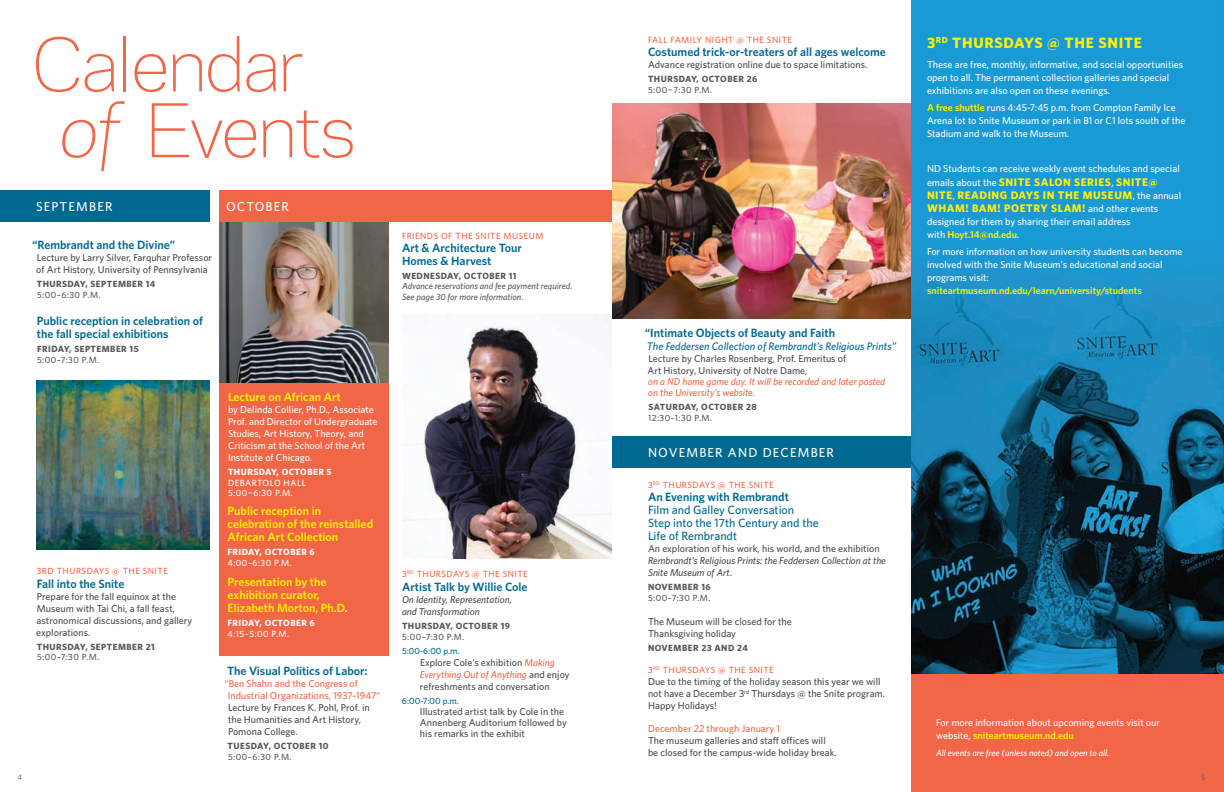
<style>
.page{position:relative;width:1224px;height:792px;background:#fff}
.page>*{position:absolute;margin:0;border:0;box-sizing:border-box;transform-origin:0 0}
.t1{font:700 15px "Whitney HTF";letter-spacing:.05em;color:#fff101}
.t2{font:500 13px "Whitney HTF";letter-spacing:.09em;color:#fff}
.t3{font:600 12px/13px "Whitney HTF";color:#006991}
.t4{font:600 12px/13px "Whitney HTF";color:#fff101}
.t5{font:500 12px/13px "Whitney HTF";color:#006991}
.t6{font:700 11px/13.2px "Whitney HTF";letter-spacing:.05em;color:#fff101}
.t7{font:italic 500 11px "Whitney HTF";color:#006991}
.t8{font:500 10px/12px "Whitney HTF";color:#4b4c4d}
.t9{font:500 10px/13px "Whitney HTF";color:#fff}
.t10{font:italic 500 10px/12px "Whitney HTF";color:#4b4c4d}
.t11{font:500 10px/12px "Whitney HTF";color:#f26648}
.t12{font:italic 500 10px/11px "Whitney HTF";color:#f26648}
.t13{font:700 9px "Whitney HTF";letter-spacing:.05em;color:#57585a}
.t14{font:500 9px "Whitney HTF";letter-spacing:.05em;color:#f26648}
.t15{font:500 9px "Whitney HTF";letter-spacing:.05em;color:#57585a}
.t16{font:italic 500 9px "Whitney HTF";color:#57585a}
.t17{font:500 9px/10.8px "Whitney HTF";letter-spacing:.05em;color:#fff}
.t18{font:700 9px "Whitney HTF";letter-spacing:.05em;color:#fff}
.t19{font:italic 500 9px "Whitney HTF";color:#fff}
.t20{font:500 9px "Whitney HTF";color:#006991}
.t21{font:8px "Whitney HTF";color:#57585a}
.s1{color:#fff}
.s2{font-style:italic;color:#f26648}
.s3{font-weight:600}
.s4{font-style:normal}
.s5{font-weight:600;color:#fff101}
.s6{font-weight:500;font-size:10px;color:#fff}
</style>
<div class="page">
<div style="left:912px;top:644px;width:312px;height:148px;background:#f26648"></div>
<div style="left:612px;top:436px;width:344px;height:32px;background:#006991"></div>
<img style="left:219px;top:221px;width:170px;height:162px">
<div style="left:219px;top:383px;width:170px;height:273px;background:#f26648"></div>
<img style="left:612px;top:104px;width:300px;height:215px">
<div style="left:219px;top:190px;width:393px;height:31px;background:#f26648"></div>
<img style="left:912px;top:0;width:312px;height:674px">
<div style="left:0;top:190px;width:210px;height:31px;background:#006991"></div>
<svg style="left:36px;top:37px;width:43px;height:55px"></svg>
<svg style="left:85px;top:54px;width:29px;height:38px"></svg>
<hr style="left:123px;top:36px;width:3px;height:55px;background:#f26648">
<svg style="left:135px;top:54px;width:31px;height:38px"></svg>
<svg style="left:173px;top:54px;width:29px;height:37px"></svg>
<svg style="left:208px;top:36px;width:32px;height:56px"></svg>
<svg style="left:246px;top:54px;width:30px;height:38px"></svg>
<svg style="left:283px;top:54px;width:19px;height:37px"></svg>
<svg style="left:62px;top:101px;width:63px;height:70px"></svg>
<svg style="left:152px;top:103px;width:104px;height:55px"></svg>
<svg style="left:263px;top:110px;width:90px;height:48px"></svg>
<img style="left:36px;top:380px;width:174px;height:169px">
<img style="left:402px;top:314px;width:210px;height:245px">
<p class="t2" style="left:36px;top:199px;width:78px">SEPTEMBER</p>
<p class="t2" style="left:226px;top:199px;width:64px">OCTOBER</p>
<p class="t3" style="left:32px;top:238px;width:145px">“Rembrandt and the Divine”</p>
<p class="t8" style="left:36px;top:251px;width:177px">Lecture by Larry Silver, Farquhar Professor of Art History, University of Pennsylvania</p>
<p class="t13" style="left:37px;top:278px;width:120px">THURSDAY, SEPTEMBER 14</p>
<p class="t15" style="left:37px;top:289px;width:65px">5:00–6:30 P.M.</p>
<p class="t3" style="left:37px;top:314px;width:168px">Public reception in celebration of the fall special exhibitions</p>
<p class="t13" style="left:37px;top:343px;width:103px">FRIDAY, SEPTEMBER 15</p>
<p class="t15" style="left:37px;top:354px;width:64px">5:00–7:30 P.M.</p>
<p class="t14" style="left:37px;top:565px;width:132px">3RD THURSDAYS @ THE SNITE</p>
<p class="t3" style="left:37px;top:576px;width:89px">Fall into the Snite</p>
<p class="t8" style="left:36px;top:590px;width:158px">Prepare for the fall equinox at the<br>Museum with Tai Chi, a fall feast, astronomical discussions, and gallery explorations.</p>
<p class="t13" style="left:37px;top:641px;width:120px">THURSDAY, SEPTEMBER 21</p>
<p class="t15" style="left:37px;top:652px;width:64px">5:00–7:30 P.M.</p>
<p class="t21" style="left:18px;top:772px;width:6px">4</p>
<p class="t4" style="left:228px;top:390px;width:114px">Lecture on African Art</p>
<p class="t9" style="left:228px;top:403px;width:151px;line-height:12px">by Delinda Collier, Ph.D., Associate<br>Prof. and Director of Undergraduate<br>Studies, Art History, Theory, and<br>Criticism at the School of the Art<br>Institute of Chicago.</p>
<p class="t18" style="left:228px;top:466px;width:105px">THURSDAY, OCTOBER 5</p>
<p class="t17" style="left:228px;top:477px;width:79px">DEBARTOLO HALL<br>5:00¬6:30 P.M.</p>
<p class="t4" style="left:228px;top:504px;width:147px">Public reception in celebration of the reinstalled<br>African Art Collection</p>
<p class="t18" style="left:228px;top:547px;width:89px">FRIDAY, OCTOBER 6</p>
<p class="t17" style="left:228px;top:557px;width:66px">4:00–6:30 P.M.</p>
<p class="t4" style="left:228px;top:575px;width:122px">Presentation by the exhibition curator,<br>Elizabeth Morton, Ph.D<span class="s1">.</span></p>
<p class="t18" style="left:228px;top:618px;width:89px">FRIDAY, OCTOBER 6</p>
<p class="t17" style="left:228px;top:628px;width:63px">4:15–5:00 P.M.</p>
<p class="t3" style="left:227px;top:664px;width:142px">The Visual Politics of Labor:</p>
<p class="t11" style="left:228px;top:677px;width:154px;text-indent:-3px">“Ben Shahn and the Congress of<br>Industrial Organizations, 1937–1947“</p>
<p class="t8" style="left:228px;top:701px;width:143px">Lecture by Frances K. Pohl, Prof. in the Humanities and Art History,<br>Pomona College.</p>
<p class="t13" style="left:228px;top:741px;width:102px">TUESDAY, OCTOBER 10</p>
<p class="t15" style="left:228px;top:751px;width:65px">5:00–6:30 P.M.</p>
<p class="t14" style="left:402px;top:230px;width:143px">FRIENDS OF THE SNITE MUSEUM</p>
<p class="t3" style="left:402px;top:241px;width:121px">Art &amp; Architecture Tour<br>Homes &amp; Harvest</p>
<p class="t13" style="left:402px;top:270px;width:116px">WEDNESDAY, OCTOBER 11</p>
<p class="t16" style="left:402px;top:281px;width:172px">Advance reservations and fee payment required.</p>
<p class="t16" style="left:402px;top:292px;width:123px">See page 30 for more information.</p>
<p class="t14" style="left:402px;top:569px;width:127px">3<sup>RD</sup> THURSDAYS @ THE SNITE</p>
<p class="t3" style="left:402px;top:580px;width:127px">Artist Talk by Willie Cole</p>
<p class="t10" style="left:402px;top:594px;width:112px">On Identity, Representation, and Transformation</p>
<p class="t13" style="left:402px;top:621px;width:109px">THURSDAY, OCTOBER 19</p>
<p class="t15" style="left:402px;top:632px;width:64px">5:00–7:30 P.M.</p>
<p class="t20" style="left:402px;top:646px;width:59px">5:00-6:00 p.m.</p>
<p class="t8" style="left:420px;top:656px;width:151px">Explore Cole’s exhibition <span class="s2">Making<br>Everything Out of Anything</span> and enjoy refreshments and conversation</p>
<p class="t20" style="left:402px;top:696px;width:58px">6:00-7:00 p.m.</p>
<p class="t8" style="left:420px;top:706px;width:148px;line-height:11px">Illustrated artist talk by Cole in the<br>Annenberg Auditorium followed by his remarks in the exhibit</p>
<p class="t14" style="left:648px;top:35px;width:146px">FALL FAMILY NIGHT @ THE SNITE</p>
<p class="t3" style="left:648px;top:45px;width:239px">Costumed trick-or-treaters of all ages welcome</p>
<p class="t8" style="left:648px;top:59px;width:221px">Advance registration online due to space limitations.</p>
<p class="t13" style="left:648px;top:74px;width:111px">THURSDAY, OCTOBER 26</p>
<p class="t15" style="left:648px;top:85px;width:66px">5:00¬7:30 P.M.</p>
<p class="t3" style="left:645px;top:326px;width:192px">“Intimate Objects of Beauty and Faith</p>
<p class="t7" style="left:647px;top:339px;width:251px">The Feddersen Collection of Rembrandt’s Religious Prints”</p>
<p class="t8" style="left:647px;top:352px;width:200px">Lecture by Charles Rosenberg, Prof. Emeritus of<br>Art History, University of Notre Dame,</p>
<p class="t12" style="left:648px;top:376px;width:238px">on a ND home game day. It will be recorded and later posted on the University’s website.</p>
<p class="t13" style="left:648px;top:401px;width:110px">SATURDAY, OCTOBER 28</p>
<p class="t15" style="left:648px;top:412px;width:66px">12:30–1:30 P.M.</p>
<p class="t2" style="left:648px;top:445px;width:188px">NOVEMBER AND DECEMBER</p>
<p class="t14" style="left:648px;top:479px;width:127px">3<sup>RD</sup> THURSDAYS @ THE SNITE</p>
<p class="t5" style="left:648px;top:490px;width:148px"><span class="s3">An Evening with Rembrandt<br></span>Film and Galley Conversation</p>
<p class="t5" style="left:648px;top:516px;width:172px">Step into the 17th Century and the<br>Life of Rembrandt</p>
<p class="t10" style="left:648px;top:542px;width:239px"><span class="s4">An exploration of his work, his world, and the exhibition<br></span>Rembrandt’s Religious Prints: the Feddersen Collection at the<br>Snite Museum of Art<span class="s4">.</span></p>
<p class="t13" style="left:648px;top:581px;width:64px">NOVEMBER 16</p>
<p class="t15" style="left:648px;top:592px;width:64px">5:00–7:30 P.M.</p>
<p class="t8" style="left:648px;top:616px;width:145px">The Museum will be closed for the<br>Thanksgiving holiday</p>
<p class="t13" style="left:648px;top:643px;width:101px">NOVEMBER 23 AND 24</p>
<p class="t14" style="left:648px;top:665px;width:127px">3<sup>RD</sup> THURSDAYS @ THE SNITE</p>
<p class="t8" style="left:648px;top:675px;width:239px">Due to the timing of the holiday season this year we will not have a December 3<sup>rd</sup> Thursdays @ the Snite program.<br>Happy Holidays!</p>
<p class="t11" style="left:648px;top:722px;width:134px">December 22 through January 1</p>
<p class="t8" style="left:648px;top:734px;width:190px">The museum galleries and staff offices will be closed for the campus-wide holiday break.</p>
<p class="t1" style="left:927px;top:34px;width:216px">3<sup>RD</sup> THURSDAYS @ THE SNITE</p>
<p class="t9" style="left:927px;top:58px;width:258px">These are free, monthly, informative, and social opportunities open to all. The permanent collection galleries and special exhibitions are also open on these evenings.</p>
<p class="t9" style="left:927px;top:101px;width:260px"><span class="s5">A free shuttle</span> runs 4:45-7:45 p.m. from Compton Family Ice<br>Arena lot to Snite Museum or park in B1 or C1 lots south of the<br>Stadium and walk to the Museum.</p>
<p class="t9" style="left:927px;top:162px;width:254px">ND Students can receive weekly event schedules and special</p>
<p class="t6" style="left:927px;top:175px;width:256px"><span class="s6">emails about the</span> SNITE SALON SERIES<span class="s6">,</span> SNITE@<br>NITE<span class="s6">,</span> READING DAYS IN THE MUSEUM<span class="s6">, the annual<br></span>WHAM! BAM! POETRY SLAM! <span class="s6">and other events</span></p>
<p class="t9" style="left:927px;top:215px;width:205px">designed for them by sharing their email address with <span class="s5">Hoyt.14@nd.edu</span>.</p>
<p class="t9" style="left:927px;top:245px;width:257px">For more information on how university students can become involved with the Snite Museum’s educational and social programs visit: <span class="s5">sniteartmuseum.nd.edu/learn/university/students</span></p>
<p class="t9" style="left:936px;top:715px;width:226px">For more information about upcoming events visit our website, <span class="s5">sniteartmuseum.nd.edu</span></p>
<p class="t19" style="left:936px;top:748px;width:175px">All events are free (unless noted) and open to all.</p>
<p class="t21" style="left:1202px;top:772px;width:6px">5</p>
</div>
